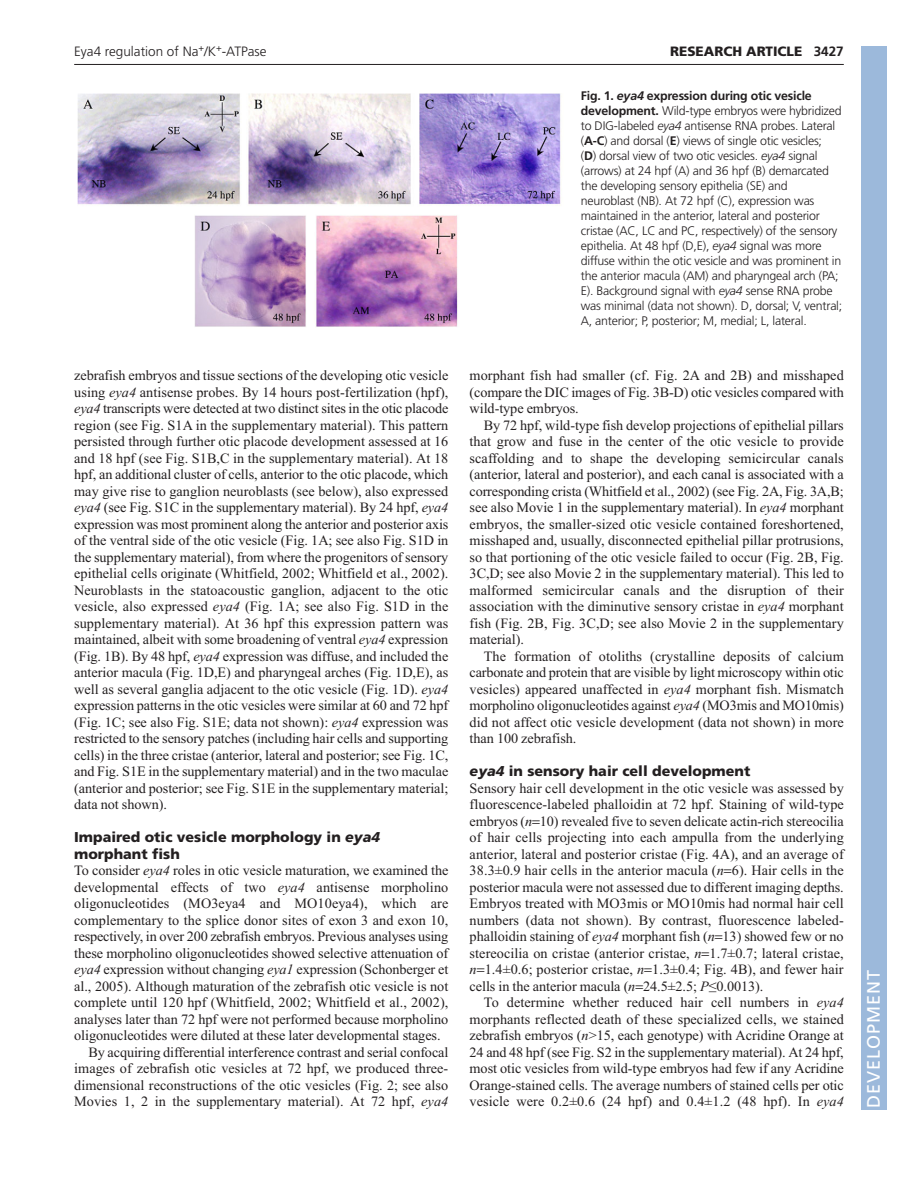
<style>
.page{position:relative;width:918px;height:1188px;background:#fff}
.page>*{position:absolute;margin:0;border:0;box-sizing:border-box;transform-origin:0 0}
.t1{font:18px "Frutiger LT Std";letter-spacing:.055em;color:#fff}
.t2{font:14.25px/16.5px "Times New Roman";letter-spacing:-.005em;color:#231f20;text-align:justify}
.t3{font:900 14.25px/16.5px "Frutiger LT Std";color:#231f20}
.t4{font:300 13.5px "Frutiger LT Std";color:#231f20}
.t5{font:900 13.5px "Frutiger LT Std";color:#231f20}
.t6{font:300 12.3px/15px "Frutiger LT Std";letter-spacing:-.015em;color:#231f20}
.s1{font-weight:700}
.s2{font-weight:700;font-style:italic}
.s3{font-style:italic}
</style>
<div class="page">
<hr style="left:74px;top:64px;width:770px;height:1px;background:#231f20">
<img style="left:77px;top:93px;width:484px;height:234px">
<div style="left:861px;top:46px;width:25px;height:1064px;background:#9cb9db"></div>
<p class="t4" style="left:74px;top:46px;width:194px">Eya4 regulation of Na<sup>+</sup>/K<sup>+</sup>-ATPase</p>
<p class="t5" style="left:670px;top:46px;width:175px">RESEARCH ARTICLE <span class="s1">3427</span></p>
<p class="t6" style="left:581px;top:89px;width:263px"><span class="s1">Fig. 1.</span> <span class="s2">eya4</span> <span class="s1">expression during otic vesicle development.</span> Wild-type embryos were hybridized to DIG-labeled <span class="s3">eya4</span> antisense RNA probes. Lateral (<span class="s1">A-C</span>) and dorsal (<span class="s1">E</span>) views of single otic vesicles;<br>(<span class="s1">D</span>) dorsal view of two otic vesicles. <span class="s3">eya4</span> signal (arrows) at 24 hpf (A) and 36 hpf (B) demarcated the developing sensory epithelia (SE) and neuroblast (NB). At 72 hpf (C), expression was maintained in the anterior, lateral and posterior cristae (AC, LC and PC, respectively) of the sensory epithelia. At 48 hpf (D,E), <span class="s3">eya4</span> signal was more diffuse within the otic vesicle and was prominent in the anterior macula (AM) and pharyngeal arch (PA; E). Background signal with <span class="s3">eya4</span> sense RNA probe was minimal (data not shown). D, dorsal; V, ventral; A, anterior; P, posterior; M, medial; L, lateral.</p>
<p class="t2" style="left:74px;top:369px;width:376px">zebrafish embryos and tissue sections of the developing otic vesicle using <span class="s3">eya4</span> antisense probes. By 14 hours post-fertilization (hpf), <span class="s3">eya4</span> transcripts were detected at two distinct sites in the otic placode region (see Fig. S1A in the supplementary material). This pattern persisted through further otic placode development assessed at 16 and 18 hpf (see Fig. S1B,C in the supplementary material). At 18 hpf, an additional cluster of cells, anterior to the otic placode, which may give rise to ganglion neuroblasts (see below), also expressed <span class="s3">eya4</span> (see Fig. S1C in the supplementary material). By 24 hpf, <span class="s3">eya4 </span>expression was most prominent along the anterior and posterior axis of the ventral side of the otic vesicle (Fig. 1A; see also Fig. S1D in the supplementary material), from where the progenitors of sensory epithelial cells originate (Whitfield, 2002; Whitfield et al., 2002).<br>Neuroblasts in the statoacoustic ganglion, adjacent to the otic vesicle, also expressed <span class="s3">eya4</span> (Fig. 1A; see also Fig. S1D in the supplementary material). At 36 hpf this expression pattern was maintained, albeit with some broadening of ventral <span class="s3">eya4</span> expression (Fig. 1B). By 48 hpf, <span class="s3">eya4</span> expression was diffuse, and included the anterior macula (Fig. 1D,E) and pharyngeal arches (Fig. 1D,E), as well as several ganglia adjacent to the otic vesicle (Fig. 1D). <span class="s3">eya4 </span>expression patterns in the otic vesicles were similar at 60 and 72 hpf (Fig. 1C; see also Fig. S1E; data not shown): <span class="s3">eya4</span> expression was restricted to the sensory patches (including hair cells and supporting cells) in the three cristae (anterior, lateral and posterior; see Fig. 1C, and Fig. S1E in the supplementary material) and in the two maculae (anterior and posterior; see Fig. S1E in the supplementary material; data not shown).</p>
<p class="t3" style="left:74px;top:830px;width:307px">Impaired otic vesicle morphology in <span class="s3">eya4 </span>morphant fish</p>
<p class="t2" style="left:74px;top:864px;width:376px">To consider <span class="s3">eya4</span> roles in otic vesicle maturation, we examined the</p>
<p class="t2" style="left:74px;top:880px;width:376px">developmental effects of two <span class="s3">eya4</span> antisense morpholino</p>
<p class="t2" style="left:74px;top:897px;width:376px">oligonucleotides (MO3eya4 and MO10eya4), which are</p>
<p class="t2" style="left:74px;top:913px;width:376px">complementary to the splice donor sites of exon 3 and exon 10,</p>
<p class="t2" style="left:74px;top:930px;width:376px">respectively, in over 200 zebrafish embryos. Previous analyses using</p>
<p class="t2" style="left:74px;top:946px;width:376px">these morpholino oligonucleotides showed selective attenuation of</p>
<p class="t2" style="left:74px;top:963px;width:376px"><span class="s3">eya4</span> expression without changing <span class="s3">eya1</span> expression (Schonberger et</p>
<p class="t2" style="left:74px;top:979px;width:376px">al., 2005). Although maturation of the zebrafish otic vesicle is not</p>
<p class="t2" style="left:74px;top:996px;width:376px">complete until 120 hpf (Whitfield, 2002; Whitfield et al., 2002),</p>
<p class="t2" style="left:74px;top:1012px;width:376px">analyses later than 72 hpf were not performed because morpholino</p>
<p class="t2" style="left:74px;top:1029px;width:368px">oligonucleotides were diluted at these later developmental stages.</p>
<p class="t2" style="left:88px;top:1045px;width:361px">By acquiring differential interference contrast and serial confocal</p>
<p class="t2" style="left:74px;top:1062px;width:376px">images of zebrafish otic vesicles at 72 hpf, we produced three-</p>
<p class="t2" style="left:74px;top:1078px;width:376px">dimensional reconstructions of the otic vesicles (Fig. 2; see also</p>
<p class="t2" style="left:74px;top:1095px;width:376px">Movies 1, 2 in the supplementary material). At 72 hpf, <span class="s3">eya4</span></p>
<p class="t2" style="left:470px;top:369px;width:376px">morphant fish had smaller (cf. Fig. 2A and 2B) and misshaped (compare the DIC images of Fig. 3B-D) otic vesicles compared with wild-type embryos.</p>
<p class="t2" style="left:470px;top:418px;width:376px;text-indent:14px">By 72 hpf, wild-type fish develop projections of epithelial pillars that grow and fuse in the center of the otic vesicle to provide scaffolding and to shape the developing semicircular canals (anterior, lateral and posterior), and each canal is associated with a corresponding crista (Whitfield et al., 2002) (see Fig. 2A, Fig. 3A,B; see also Movie 1 in the supplementary material). In <span class="s3">eya4</span> morphant embryos, the smaller-sized otic vesicle contained foreshortened, misshaped and, usually, disconnected epithelial pillar protrusions, so that portioning of the otic vesicle failed to occur (Fig. 2B, Fig.<br>3C,D; see also Movie 2 in the supplementary material). This led to malformed semicircular canals and the disruption of their association with the diminutive sensory cristae in <span class="s3">eya4</span> morphant fish (Fig. 2B, Fig. 3C,D; see also Movie 2 in the supplementary material).</p>
<p class="t2" style="left:470px;top:649px;width:376px;text-indent:14px">The formation of otoliths (crystalline deposits of calcium carbonate and protein that are visible by light microscopy within otic vesicles) appeared unaffected in <span class="s3">eya4</span> morphant fish. Mismatch morpholino oligonucleotides against <span class="s3">eya4</span> (MO3mis and MO10mis) did not affect otic vesicle development (data not shown) in more than 100 zebrafish.</p>
<p class="t3" style="left:470px;top:764px;width:282px"><span class="s3">eya4</span> in sensory hair cell development</p>
<p class="t2" style="left:470px;top:781px;width:376px">Sensory hair cell development in the otic vesicle was assessed by fluorescence-labeled phalloidin at 72 hpf. Staining of wild-type embryos (<span class="s3">n</span> 10) revealed five to seven delicate actin-rich stereocilia of hair cells projecting into each ampulla from the underlying anterior, lateral and posterior cristae (Fig. 4A), and an average of 38.3±0.9 hair cells in the anterior macula (<span class="s3">n</span> 6). Hair cells in the posterior macula were not assessed due to different imaging depths.<br>Embryos treated with MO3mis or MO10mis had normal hair cell numbers (data not shown). By contrast, fluorescence labeled&shy;phalloidin staining of <span class="s3">eya4</span> morphant fish (<span class="s3">n</span> 13) showed few or no stereocilia on cristae (anterior cristae, <span class="s3">n</span> 1.7±0.7; lateral cristae, <span class="s3">n</span> 1.4±0.6; posterior cristae, <span class="s3">n</span> 1.3±0.4; Fig. 4B), and fewer hair cells in the anterior macula (<span class="s3">n</span> 24.5±2.5; <span class="s3">P≤</span>0.0013).</p>
<p class="t2" style="left:470px;top:996px;width:376px;text-indent:14px">To determine whether reduced hair cell numbers in <span class="s3">eya4 </span>morphants reflected death of these specialized cells, we stained zebrafish embryos (<span class="s3">n</span>&gt;15, each genotype) with Acridine Orange at 24 and 48 hpf (see Fig. S2 in the supplementary material). At 24 hpf, most otic vesicles from wild-type embryos had few if any Acridine Orange-stained cells. The average numbers of stained cells per otic vesicle were 0.2±0.6 (24 hpf) and 0.4±1.2 (48 hpf). In <span class="s3">eya4</span></p>
<p class="t1" style="left:863px;top:1108px;width:140px;rotate:-90deg">DEVELOPMENT</p>
</div>
